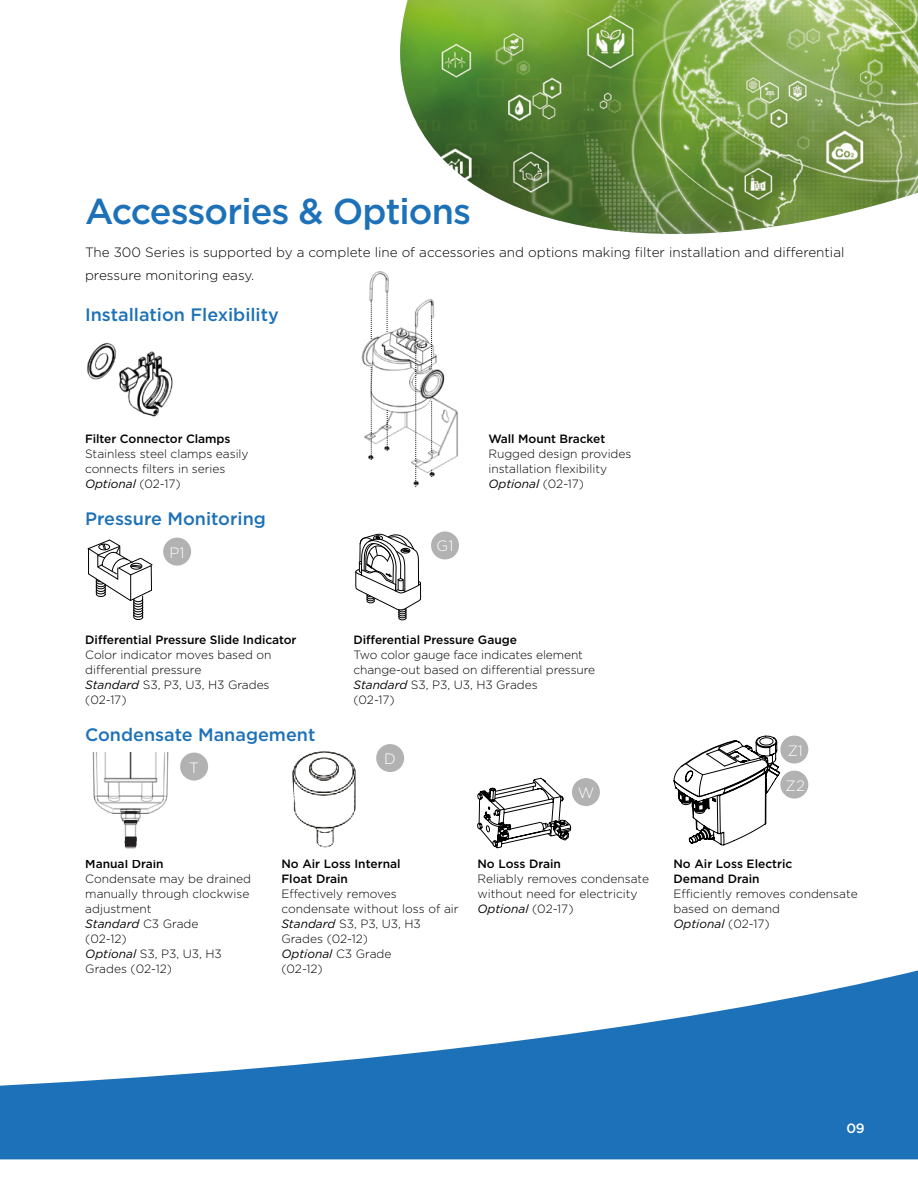
<style>
.page{position:relative;width:918px;height:1188px;background:#fff}
.page>*{position:absolute;margin:0;border:0;box-sizing:border-box;transform-origin:0 0}
.t1{font:500 36px "Gotham";letter-spacing:-.025em;color:#1d71b8}
.t2{font:500 18px "Gotham";color:#1d71b8}
.t3{font:300 15px "Gotham";letter-spacing:-.005em;color:#fff}
.t4{font:300 13.5px/22.5px "Gotham";color:#000}
.t5{font:500 13.5px "Gotham";color:#fff}
.t6{font:300 12px/15px "Gotham";letter-spacing:-.005em;color:#000}
.t7{font:500 12px/15px "Gotham";letter-spacing:-.005em;color:#000}
.s1{font-weight:400;font-style:italic}
</style>
<div class="page">
<img style="left:361px;top:278px;width:97px;height:210px">
<svg style="left:371px;top:300px;width:1px;height:40px"></svg>
<svg style="left:387px;top:291px;width:1px;height:42px"></svg>
<svg style="left:371px;top:367px;width:1px;height:93px"></svg>
<svg style="left:387px;top:410px;width:1px;height:41px"></svg>
<svg style="left:431px;top:316px;width:1px;height:53px"></svg>
<svg style="left:431px;top:401px;width:1px;height:52px"></svg>
<svg style="left:415px;top:324px;width:1px;height:163px"></svg>
<img style="left:400px;top:0;width:518px;height:234px">
<svg style="left:0;top:970px;width:918px;height:189px;fill:#1d71b8"></svg>
<svg style="left:355px;top:533px;width:66px;height:88px"></svg>
<svg style="left:87px;top:539px;width:66px;height:81px"></svg>
<img style="left:87px;top:343px;width:86px;height:74px">
<svg style="left:674px;top:736px;width:106px;height:109px"></svg>
<img style="left:92px;top:753px;width:77px;height:96px">
<svg style="left:124px;top:821px;width:13px;height:2px"></svg>
<svg style="left:125px;top:837px;width:11px;height:10px"></svg>
<img style="left:292px;top:751px;width:64px;height:97px">
<svg style="left:477px;top:778px;width:94px;height:70px"></svg>
<div style="left:163px;top:538px;width:28px;height:28px;background:#b3b2b2;border-radius:50%"></div>
<div style="left:431px;top:531px;width:28px;height:28px;background:#b3b2b2;border-radius:50%"></div>
<div style="left:376px;top:744px;width:28px;height:28px;background:#b3b2b2;border-radius:50%"></div>
<div style="left:572px;top:778px;width:28px;height:28px;background:#b3b2b2;border-radius:50%"></div>
<div style="left:780px;top:736px;width:28px;height:28px;background:#b3b2b2;border-radius:50%"></div>
<div style="left:780px;top:771px;width:28px;height:28px;background:#b3b2b2;border-radius:50%"></div>
<div style="left:180px;top:753px;width:28px;height:28px;background:#b3b2b2;border-radius:50%"></div>
<h1 class="t1" style="left:85px;top:188px;width:388px">Accessories &amp; Options</h1>
<p class="t4" style="left:85px;top:241px;width:761px">The 300 Series is supported by a complete line of accessories and options making filter installation and differential pressure monitoring easy.</p>
<h2 class="t2" style="left:85px;top:302px;width:195px">Installation Flexibility</h2>
<p class="t7" style="left:85px;top:431px;width:147px">Filter Connector Clamps</p>
<p class="t6" style="left:85px;top:446px;width:165px">Stainless steel clamps easily connects filters in series<br><span class="s1">Optional</span> (02-17)</p>
<h2 class="t2" style="left:85px;top:506px;width:182px">Pressure Monitoring</h2>
<p class="t3" style="left:170px;top:543px;width:16px">P1</p>
<p class="t3" style="left:437px;top:537px;width:18px">G1</p>
<p class="t7" style="left:488px;top:431px;width:118px">Wall Mount Bracket</p>
<p class="t6" style="left:488px;top:446px;width:145px">Rugged design provides installation flexibility<br><span class="s1">Optional</span> (02-17)</p>
<p class="t7" style="left:85px;top:632px;width:213px">Differential Pressure Slide Indicator</p>
<p class="t6" style="left:85px;top:647px;width:188px">Color indicator moves based on differential pressure<br><span class="s1">Standard</span> S3, P3, U3, H3 Grades (02-17)</p>
<h2 class="t2" style="left:85px;top:723px;width:232px">Condensate Management</h2>
<p class="t3" style="left:189px;top:758px;width:11px">T</p>
<p class="t7" style="left:353px;top:632px;width:165px">Differential Pressure Gauge</p>
<p class="t6" style="left:353px;top:647px;width:243px">Two color gauge face indicates element change-out based on differential pressure<br><span class="s1">Standard</span> S3, P3, U3, H3 Grades<br>(02-17)</p>
<p class="t3" style="left:384px;top:749px;width:13px">D</p>
<p class="t3" style="left:578px;top:783px;width:18px">W</p>
<p class="t7" style="left:85px;top:857px;width:80px">Manual Drain</p>
<p class="t6" style="left:85px;top:871px;width:167px">Condensate may be drained manually through clockwise adjustment<br><span class="s1">Standard</span> C3 Grade<br>(02-12)<br><span class="s1">Optional</span> S3, P3, U3, H3<br>Grades (02-12)</p>
<p class="t7" style="left:281px;top:857px;width:121px">No Air Loss Internal<br>Float Drain</p>
<p class="t6" style="left:281px;top:886px;width:179px">Effectively removes condensate without loss of air<br><span class="s1">Standard</span> S3, P3, U3, H3<br>Grades (02-12)<br><span class="s1">Optional</span> C3 Grade<br>(02-12)</p>
<p class="t7" style="left:477px;top:857px;width:85px">No Loss Drain</p>
<p class="t6" style="left:477px;top:871px;width:173px">Reliably removes condensate without need for electricity<br><span class="s1">Optional</span> (02-17)</p>
<p class="t3" style="left:788px;top:741px;width:17px">Z1</p>
<p class="t3" style="left:786px;top:776px;width:21px">Z2</p>
<p class="t7" style="left:674px;top:857px;width:120px">No Air Loss Electric<br>Demand Drain</p>
<p class="t6" style="left:674px;top:886px;width:186px">Efficiently removes condensate based on demand<br><span class="s1">Optional</span> (02-17)</p>
<p class="t5" style="left:846px;top:1120px;width:20px">09</p>
</div>
